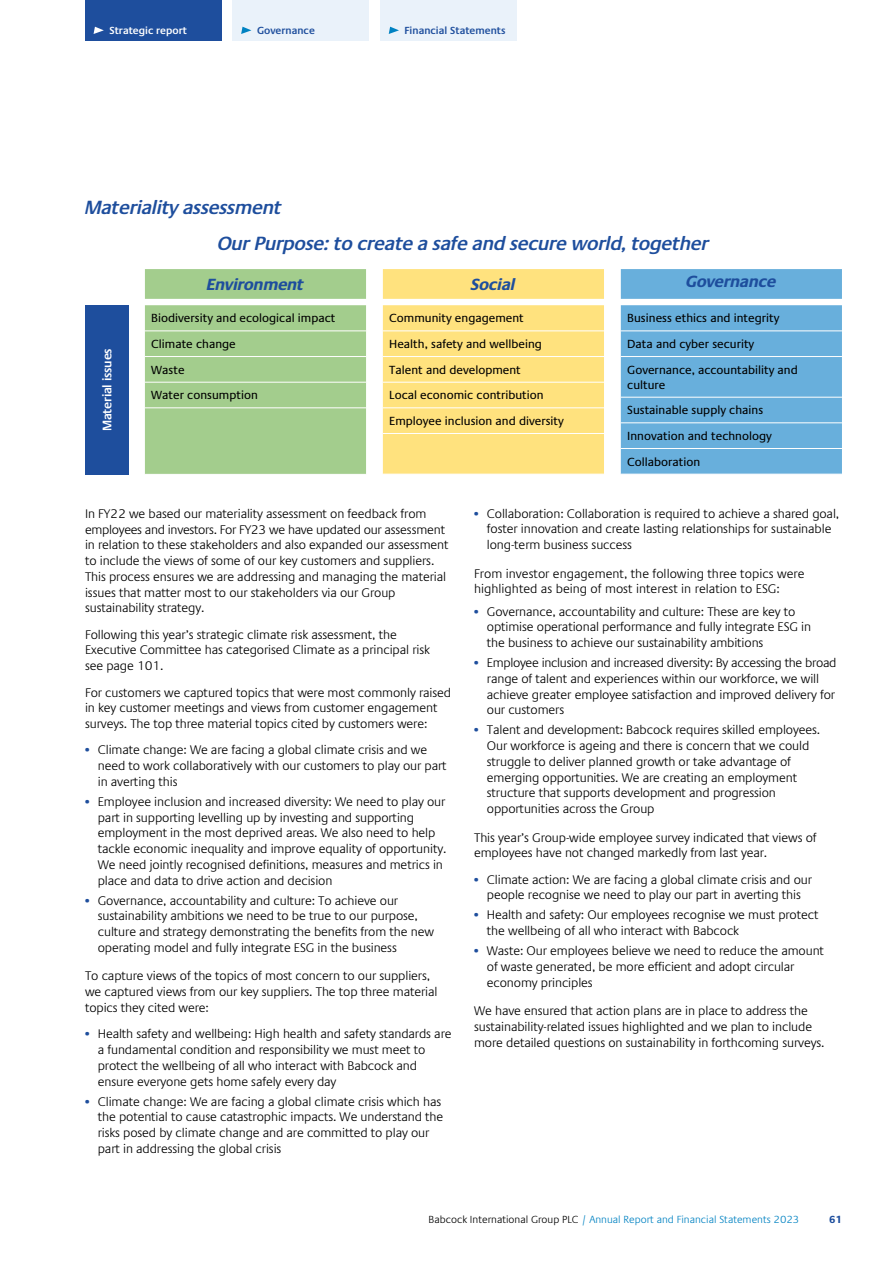
<style>
.page{position:relative;width:893px;height:1263px;background:#fff}
.page>*{position:absolute;margin:0;border:0;box-sizing:border-box;transform-origin:0 0}
.t1{font:italic 600 19.5px/35.4px "Praxis Com";letter-spacing:-.02em;color:#1e4e9d}
.t2{font:italic 700 16.5px "Praxis Com";letter-spacing:-.02em;color:#1e4e9d}
.t3{font:300 12.75px/15.8px "Praxis Com";letter-spacing:-.01em;color:#000}
.t4{font:600 12.75px "Praxis Com";letter-spacing:-.02em;color:#fff}
.t5{font:12px/25.7px "Praxis Com";color:#000}
.t6{font:300 10.5px "Praxis Com";color:#0082c2}
.t7{font:600 10.5px "Praxis Com";color:#1e4e9d}
.t8{font:600 10.5px "Praxis Com";color:#fff}
.t9{font:700 10.5px "Praxis Com";color:#1e4e9d}
.s1{font-weight:700;color:#1e4e9d}
.s2{color:#000}
</style>
<div class="page">
<div style="left:145px;top:269px;width:221px;height:205px;background:#a3cd8d"></div>
<hr style="left:145px;top:331px;width:221px;height:1px;background:#fff">
<hr style="left:145px;top:356px;width:221px;height:1px;background:#fff">
<hr style="left:145px;top:382px;width:221px;height:1px;background:#fff">
<hr style="left:145px;top:408px;width:221px;height:1px;background:#fff">
<div style="left:383px;top:269px;width:221px;height:205px;background:#ffe27e"></div>
<hr style="left:383px;top:433px;width:221px;height:1px;background:#fff">
<hr style="left:383px;top:382px;width:221px;height:1px;background:#fff">
<hr style="left:383px;top:408px;width:221px;height:1px;background:#fff">
<hr style="left:383px;top:331px;width:221px;height:1px;background:#fff">
<hr style="left:383px;top:356px;width:221px;height:1px;background:#fff">
<div style="left:621px;top:269px;width:221px;height:205px;background:#68afdc"></div>
<hr style="left:621px;top:331px;width:221px;height:1px;background:#fff">
<hr style="left:621px;top:356px;width:221px;height:1px;background:#fff">
<hr style="left:621px;top:397px;width:221px;height:1px;background:#fff">
<hr style="left:621px;top:423px;width:221px;height:1px;background:#fff">
<hr style="left:621px;top:448px;width:221px;height:1px;background:#fff">
<div style="left:85px;top:305px;width:44px;height:169px;background:#1e4e9d"></div>
<div style="left:85px;top:0;width:136px;height:40px;background:#1e4e9d"></div>
<svg style="left:94px;top:27px;width:10px;height:7px"></svg>
<div style="left:233px;top:0;width:136px;height:40px;background:#eaf2fa"></div>
<svg style="left:241px;top:27px;width:10px;height:7px"></svg>
<div style="left:380px;top:0;width:136px;height:40px;background:#eaf2fa"></div>
<svg style="left:389px;top:27px;width:10px;height:7px"></svg>
<p class="t8" style="left:109px;top:24px;width:79px">Strategic report</p>
<p class="t7" style="left:257px;top:24px;width:59px">Governance</p>
<p class="t7" style="left:405px;top:24px;width:103px">Financial Statements</p>
<h1 class="t1" style="left:218px;top:190px;width:493px;text-indent:-133px">Materiality assessment<br>Our Purpose: to create a safe and secure world, together</h1>
<p class="t2" style="left:207px;top:274px;width:99px">Environment</p>
<p class="t5" style="left:151px;top:306px;width:186px">Biodiversity and ecological impact<br>Climate change<br>Waste<br>Water consumption</p>
<p class="t2" style="left:686px;top:271px;width:92px">Governance</p>
<p class="t5" style="left:627px;top:306px;width:172px">Business ethics and integrity<br>Data and cyber security<br>Governance, accountability and</p>
<p class="t5" style="left:627px;top:372px;width:146px">culture<br>Sustainable supply chains<br>Innovation and technology<br>Collaboration</p>
<p class="t2" style="left:471px;top:274px;width:46px">Social</p>
<p class="t5" style="left:389px;top:306px;width:176px">Community engagement<br>Health, safety and wellbeing<br>Talent and development<br>Local economic contribution<br>Employee inclusion and diversity</p>
<p class="t4" style="left:99px;top:431px;width:85px;rotate:-90deg">Material issues</p>
<p class="t3" style="left:85px;top:506px;width:365px">In FY22 we based our materiality assessment on feedback from employees and investors. For FY23 we have updated our assessment in relation to these stakeholders and also expanded our assessment to include the views of some of our key customers and suppliers.<br>This process ensures we are addressing and managing the material issues that matter most to our stakeholders via our Group sustainability strategy.</p>
<p class="t3" style="left:85px;top:626px;width:346px">Following this year’s strategic climate risk assessment, the<br>Executive Committee has categorised Climate as a principal risk see page 101.</p>
<p class="t3" style="left:85px;top:684px;width:368px">For customers we captured topics that were most commonly raised in key customer meetings and views from customer engagement surveys. The top three material topics cited by customers were:</p>
<p class="t3" style="left:98px;top:742px;width:350px;text-indent:-13px"><span class="s1">•</span> Climate change: We are facing a global climate crisis and we need to work collaboratively with our customers to play our part in averting this</p>
<p class="t3" style="left:98px;top:794px;width:350px;text-indent:-13px"><span class="s1">•</span> Employee inclusion and increased diversity: We need to play our part in supporting levelling up by investing and supporting employment in the most deprived areas. We also need to help tackle economic inequality and improve equality of opportunity.<br>We need jointly recognised definitions, measures and metrics in place and data to drive action and decision</p>
<p class="t3" style="left:98px;top:892px;width:338px;text-indent:-13px"><span class="s1">•</span> Governance, accountability and culture: To achieve our sustainability ambitions we need to be true to our purpose, culture and strategy demonstrating the benefits from the new operating model and fully integrate ESG in the business</p>
<p class="t3" style="left:85px;top:968px;width:354px">To capture views of the topics of most concern to our suppliers, we captured views from our key suppliers. The top three material topics they cited were:</p>
<p class="t3" style="left:98px;top:1026px;width:355px;text-indent:-13px"><span class="s1">•</span> Health safety and wellbeing: High health and safety standards are a fundamental condition and responsibility we must meet to protect the wellbeing of all who interact with Babcock and ensure everyone gets home safely every day</p>
<p class="t3" style="left:98px;top:1093px;width:347px;text-indent:-13px"><span class="s1">•</span> Climate change: We are facing a global climate crisis which has the potential to cause catastrophic impacts. We understand the risks posed by climate change and are committed to play our part in addressing the global crisis</p>
<p class="t3" style="left:487px;top:506px;width:354px;text-indent:-13px"><span class="s1">•</span> Collaboration: Collaboration is required to achieve a shared goal, foster innovation and create lasting relationships for sustainable long-term business success</p>
<p class="t3" style="left:474px;top:566px;width:332px">From investor engagement, the following three topics were highlighted as being of most interest in relation to ESG:</p>
<p class="t3" style="left:487px;top:603px;width:326px;text-indent:-13px"><span class="s1">•</span> Governance, accountability and culture: These are key to optimise operational performance and fully integrate ESG in the business to achieve our sustainability ambitions</p>
<p class="t3" style="left:487px;top:655px;width:351px;text-indent:-13px"><span class="s1">•</span> Employee inclusion and increased diversity: By accessing the broad range of talent and experiences within our workforce, we will achieve greater employee satisfaction and improved delivery for our customers</p>
<p class="t3" style="left:487px;top:722px;width:335px;text-indent:-13px"><span class="s1">•</span> Talent and development: Babcock requires skilled employees.<br>Our workforce is ageing and there is concern that we could struggle to deliver planned growth or take advantage of emerging opportunities. We are creating an employment structure that supports development and progression opportunities across the Group</p>
<p class="t3" style="left:474px;top:829px;width:344px">This year’s Group-wide employee survey indicated that views of employees have not changed markedly from last year.</p>
<p class="t3" style="left:474px;top:872px;width:339px;text-align:center"><span class="s1">•</span> Climate action: We are facing a global climate crisis and our people recognise we need to play our part in averting this</p>
<p class="t3" style="left:487px;top:907px;width:333px;text-indent:-13px"><span class="s1">•</span> Health and safety: Our employees recognise we must protect the wellbeing of all who interact with Babcock</p>
<p class="t3" style="left:487px;top:943px;width:339px;text-indent:-13px"><span class="s1">•</span> Waste: Our employees believe we need to reduce the amount of waste generated, be more efficient and adopt circular economy principles</p>
<p class="t3" style="left:474px;top:1003px;width:352px">We have ensured that action plans are in place to address the sustainability-related issues highlighted and we plan to include more detailed questions on sustainability in forthcoming surveys.</p>
<p class="t6" style="left:429px;top:1214px;width:372px"><span class="s2">Babcock International Group PLC</span> / Annual Report and Financial Statements 2023</p>
<p class="t9" style="left:829px;top:1213px;width:14px">61</p>
</div>
